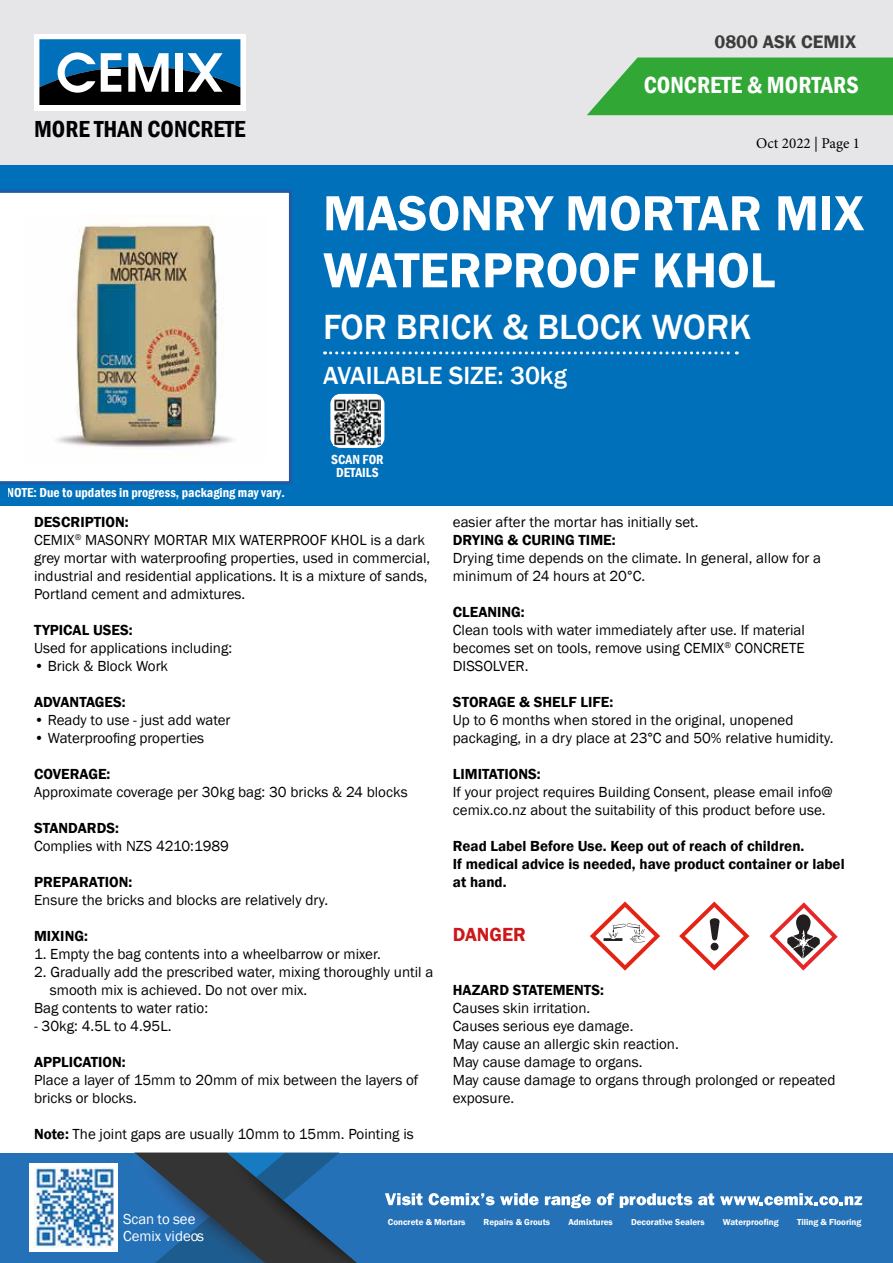
<style>
.page{position:relative;width:893px;height:1263px;background:#fff}
.page>*{position:absolute;margin:0;border:0;box-sizing:border-box;transform-origin:0 0}
.t1{font:600 51px/57px "Franklin Gothic";color:#fff}
.t2{font:500 36px "Franklin Gothic";color:#fff}
.t3{font:500 25.5px "Franklin Gothic";color:#fff}
.t4{font:600 condensed 24px "Franklin Gothic";color:#fff}
.t5{font:600 condensed 23.85px "Franklin Gothic";color:#000}
.t6{font:600 19.5px "Franklin Gothic";color:#cd1719}
.t7{font:600 18.6px "Franklin Gothic";color:#3c3c3b}
.t8{font:15px/18px "Franklin Gothic";color:#000}
.t9{font:600 15px/18px "Franklin Gothic";color:#000}
.t10{font:15px "Minion Pro";color:#000}
.t11{font:14.85px "Franklin Gothic";color:#fff}
.t12{font:600 condensed 13.5px/13.5px "Franklin Gothic";color:#fff;text-align:center}
.t13{font:600 8.85px "Franklin Gothic";color:#fff}
.s1{font-weight:600}
</style>
<div class="page">
<div style="left:0;top:0;width:893px;height:166px;background:#e6e6e8"></div>
<div style="left:34px;top:34px;width:212px;height:76px;background:#fff"></div>
<svg style="left:40px;top:39px;width:200px;height:66px"></svg>
<svg style="left:587px;top:58px;width:306px;height:57px;background:#40ad44"></svg>
<div style="left:0;top:166px;width:893px;height:340px;background:#0070ba"></div>
<svg style="left:0;top:190px;width:292px;height:294px;background:#ecf0f7"></svg>
<svg style="left:325px;top:351px;width:412px;height:3px"></svg>
<div style="left:330px;top:394px;width:54px;height:54px;border:3px solid #fff;border-radius:9px"></div>
<div style="left:0;top:1152px;width:893px;height:111px;background:#2471b8"></div>
<img style="left:133px;top:1152px;width:93px;height:109px">
<img style="left:197px;top:1206px;width:29px;height:10px">
<img style="left:195px;top:1216px;width:31px;height:47px">
<img style="left:226px;top:1152px;width:151px;height:111px">
<div style="left:29px;top:1163px;width:89px;height:88px;background:#fff"></div>
<img style="left:34px;top:1167px;width:80px;height:80px">
<svg style="left:385px;top:1193px;width:37px;height:12px"></svg>
<svg style="left:429px;top:1193px;width:110px;height:12px"></svg>
<svg style="left:545px;top:1194px;width:46px;height:14px"></svg>
<svg style="left:597px;top:1193px;width:17px;height:12px"></svg>
<svg style="left:620px;top:1193px;width:72px;height:15px"></svg>
<svg style="left:698px;top:1193px;width:16px;height:12px"></svg>
<svg style="left:720px;top:1193px;width:142px;height:12px"></svg>
<img style="left:334px;top:398px;width:47px;height:47px">
<img style="left:26px;top:215px;width:240px;height:246px">
<svg style="left:590px;top:901px;width:70px;height:70px"></svg>
<svg style="left:679px;top:901px;width:70px;height:70px"></svg>
<svg style="left:769px;top:902px;width:69px;height:68px"></svg>
<p class="t7" style="left:714px;top:30px;width:143px">0800 ASK CEMIX</p>
<h3 class="t5" style="left:34px;top:113px;width:213px">MORE THAN CONCRETE</h3>
<p class="t12" style="left:7px;top:485px;width:280px">NOTE: Due to updates in progress, packaging may vary.</p>
<h3 class="t4" style="left:644px;top:69px;width:216px">CONCRETE &amp; MORTARS</h3>
<p class="t10" style="left:756px;top:133px;width:105px">Oct 2022 | Page 1</p>
<h1 class="t1" style="left:323px;top:185px;width:543px">MASONRY MORTAR MIX<br>WATERPROOF KHOL</h1>
<h2 class="t2" style="left:323px;top:305px;width:430px">FOR BRICK &amp; BLOCK WORK</h2>
<h3 class="t3" style="left:323px;top:359px;width:246px">AVAILABLE SIZE: 30kg</h3>
<p class="t12" style="left:331px;top:452px;width:54px">SCAN FOR<br>DETAILS</p>
<p class="t8" style="left:34px;top:514px;width:398px"><span class="s1">DESCRIPTION:<br></span>CEMIX<sup>®</sup> MASONRY MORTAR MIX WATERPROOF KHOL is a dark grey mortar with waterproofing properties, used in commercial, industrial and residential applications. It is a mixture of sands, Portland cement and admixtures.</p>
<p class="t9" style="left:34px;top:621px;width:100px">TYPICAL USES:</p>
<p class="t8" style="left:34px;top:640px;width:200px">Used for applications including:</p>
<p class="t8" style="left:34px;top:658px;width:136px">• Brick &amp; Block Work</p>
<p class="t9" style="left:34px;top:693px;width:93px">ADVANTAGES:</p>
<p class="t8" style="left:34px;top:712px;width:198px">• Ready to use - just add water</p>
<p class="t8" style="left:34px;top:730px;width:172px">• Waterproofing properties</p>
<p class="t9" style="left:34px;top:765px;width:78px">COVERAGE:</p>
<p class="t8" style="left:34px;top:784px;width:375px">Approximate coverage per 30kg bag: 30 bricks &amp; 24 blocks</p>
<p class="t9" style="left:34px;top:819px;width:87px">STANDARDS:</p>
<p class="t8" style="left:34px;top:838px;width:197px">Complies with NZS 4210:1989</p>
<p class="t9" style="left:34px;top:873px;width:100px">PREPARATION:</p>
<p class="t8" style="left:34px;top:892px;width:296px">Ensure the bricks and blocks are relatively dry.</p>
<p class="t9" style="left:34px;top:927px;width:55px">MIXING:</p>
<p class="t8" style="left:34px;top:946px;width:348px">1. Empty the bag contents into a wheelbarrow or mixer.</p>
<p class="t8" style="left:34px;top:964px;width:401px">2. Gradually add the prescribed water, mixing thoroughly until a</p>
<p class="t8" style="left:50px;top:982px;width:259px">smooth mix is achieved. Do not over mix.</p>
<p class="t8" style="left:34px;top:1000px;width:176px">Bag contents to water ratio:</p>
<p class="t8" style="left:34px;top:1018px;width:139px">- 30kg: 4.5L to 4.95L.</p>
<p class="t9" style="left:34px;top:1053px;width:93px">APPLICATION:</p>
<p class="t8" style="left:34px;top:1072px;width:386px">Place a layer of 15mm to 20mm of mix between the layers of bricks or blocks.</p>
<p class="t8" style="left:34px;top:1126px;width:381px"><span class="s1">Note:</span> The joint gaps are usually 10mm to 15mm. Pointing is</p>
<p class="t8" style="left:453px;top:514px;width:247px">easier after the mortar has initially set.</p>
<p class="t9" style="left:453px;top:531px;width:164px">DRYING &amp; CURING TIME:</p>
<p class="t8" style="left:453px;top:550px;width:370px">Drying time depends on the climate. In general, allow for a minimum of 24 hours at 20°C.</p>
<p class="t9" style="left:453px;top:603px;width:73px">CLEANING:</p>
<p class="t8" style="left:453px;top:622px;width:354px;text-align:justify">Clean tools with water immediately after use. If material becomes set on tools, remove using CEMIX<sup>®</sup> CONCRETE DISSOLVER.</p>
<p class="t9" style="left:453px;top:693px;width:162px">STORAGE &amp; SHELF LIFE:</p>
<p class="t8" style="left:453px;top:712px;width:382px">Up to 6 months when stored in the original, unopened packaging, in a dry place at 23°C and 50% relative humidity.</p>
<p class="t9" style="left:453px;top:765px;width:89px">LIMITATIONS:</p>
<p class="t8" style="left:453px;top:784px;width:381px">If your project requires Building Consent, please email info@ cemix.co.nz about the suitability of this product before use.</p>
<p class="t9" style="left:453px;top:837px;width:393px">Read Label Before Use. Keep out of reach of children.<br>If medical advice is needed, have product container or label at hand.</p>
<h3 class="t6" style="left:453px;top:923px;width:75px">DANGER</h3>
<p class="t9" style="left:453px;top:981px;width:153px">HAZARD STATEMENTS:</p>
<p class="t8" style="left:453px;top:1000px;width:384px">Causes skin irritation.<br>Causes serious eye damage.<br>May cause an allergic skin reaction.<br>May cause damage to organs.<br>May cause damage to organs through prolonged or repeated exposure.</p>
<p class="t11" style="left:123px;top:1209px;width:74px">Scan to see</p>
<p class="t13" style="left:388px;top:1217px;width:79px">Concrete &amp; Mortars</p>
<p class="t13" style="left:484px;top:1217px;width:68px">Repairs &amp; Grouts</p>
<p class="t13" style="left:568px;top:1217px;width:46px">Admixtures</p>
<p class="t13" style="left:631px;top:1217px;width:75px">Decorative Sealers</p>
<p class="t13" style="left:723px;top:1217px;width:57px">Waterproofing</p>
<p class="t13" style="left:797px;top:1217px;width:66px">Tiling &amp; Flooring</p>
<p class="t11" style="left:123px;top:1227px;width:83px">Cemix videos</p>
</div>
